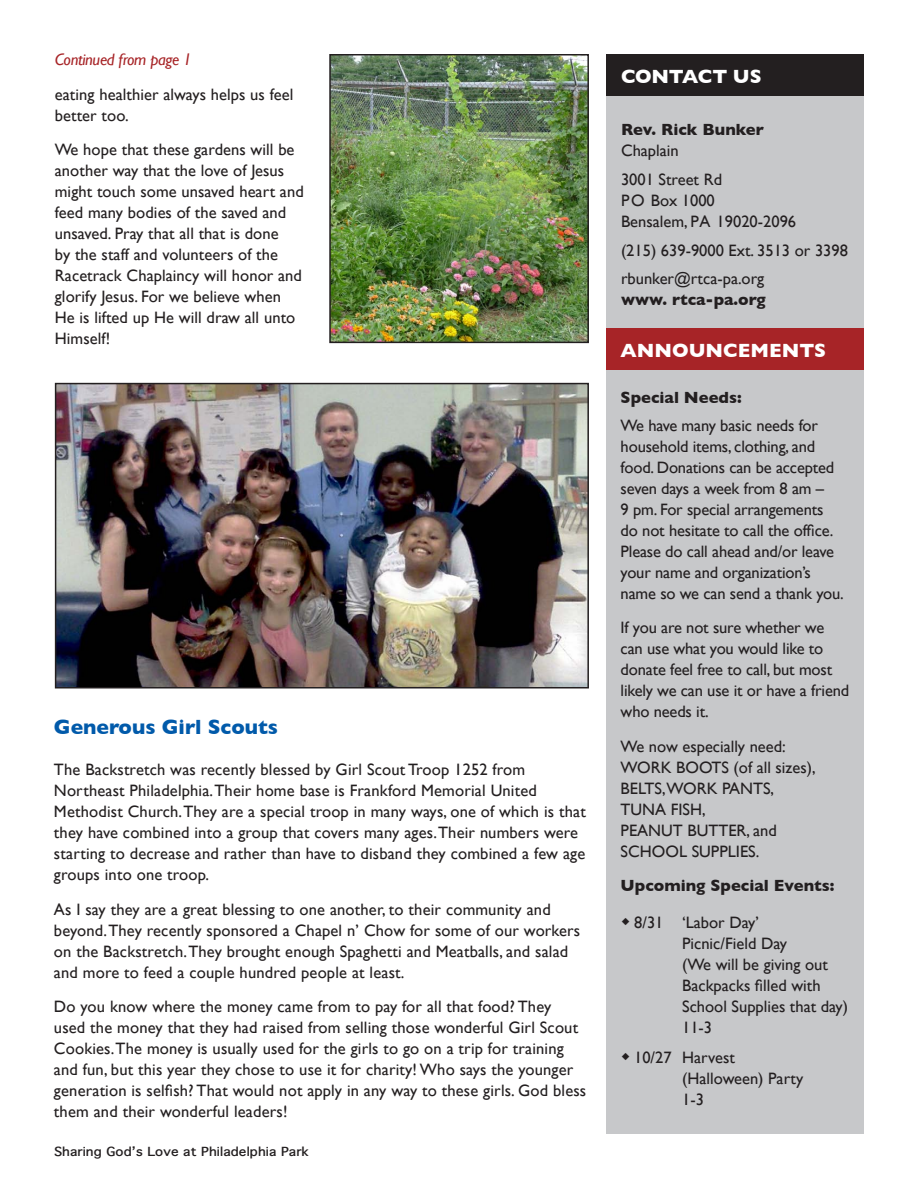
<style>
.page{position:relative;width:918px;height:1188px;background:#fff}
.page>*{position:absolute;margin:0;border:0;box-sizing:border-box;transform-origin:0 0}
.t1{font:700 21px "Gill Sans";color:#015aaa}
.t2{font:700 19.5px "Gill Sans";color:#fff}
.t3{font:700 19.5px "Gill Sans";letter-spacing:-.02em;color:#fff}
.t4{font:16.5px/21px "Gill Sans";letter-spacing:.005em;color:#231f20}
.t5{font:700 16.5px "Gill Sans";color:#231f20}
.t6{font:italic 16.5px "Gill Sans";letter-spacing:-.02em;color:#a72427}
.t7{font:700 12.15px "Thonburi";color:#231f20;scale:1.11 1}
</style>
<div class="page">
<div style="left:606px;top:54px;width:258px;height:1080px;background:#c7c8ca"></div>
<div style="left:606px;top:328px;width:258px;height:42px;background:#a72427"></div>
<div style="left:606px;top:54px;width:258px;height:42px;background:#231f20"></div>
<img style="left:58px;top:386px;width:528px;height:299px">
<div style="left:55px;top:383px;width:534px;height:305px;border:2px solid #231f20"></div>
<img style="left:332px;top:57px;width:254px;height:283px">
<div style="left:329px;top:54px;width:260px;height:289px;border:2px solid #231f20"></div>
<p class="t6" style="left:55px;top:50px;width:138px">Continued from page 1</p>
<p class="t4" style="left:55px;top:84px;width:240px">eating healthier always helps us feel better too.</p>
<p class="t4" style="left:55px;top:139px;width:251px">We hope that these gardens will be another way that the love of Jesus might touch some unsaved heart and feed many bodies of the saved and unsaved. Pray that all that is done<br>by the staff and volunteers of the<br>Racetrack Chaplaincy will honor and glorify Jesus. For we believe when<br>He is lifted up He will draw all unto<br>Himself!</p>
<p class="t1" style="left:54px;top:715px;width:226px">Generous Girl Scouts</p>
<p class="t4" style="left:54px;top:759px;width:533px">The Backstretch was recently blessed by Girl Scout Troop 1252 from Northeast Philadelphia. Their home base is Frankford Memorial United Methodist Church. They are a special troop in many ways, one of which is that they have combined into a group that covers many ages. Their numbers were starting to decrease and rather than have to disband they combined a few age groups into one troop.</p>
<p class="t4" style="left:54px;top:899px;width:528px">As I say they are a great blessing to one another, to their community and beyond. They recently sponsored a Chapel n’ Chow for some of our workers on the Backstretch. They brought enough Spaghetti and Meatballs, and salad and more to feed a couple hundred people at least.</p>
<p class="t4" style="left:54px;top:996px;width:534px">Do you know where the money came from to pay for all that food? They used the money that they had raised from selling those wonderful Girl Scout Cookies. The money is usually used for the girls to go on a trip for training and fun, but this year they chose to use it for charity! Who says the younger generation is selfish? That would not apply in any way to these girls. God bless them and their wonderful leaders!</p>
<p class="t7" style="left:54px;top:1141px;width:231px">Sharing God’s Love at Philadelphia Park</p>
<p class="t3" style="left:621px;top:65px;width:142px">CONTACT US</p>
<p class="t5" style="left:621px;top:120px;width:144px">Rev. Rick Bunker</p>
<p class="t4" style="left:621px;top:136px;width:103px;line-height:28.5px">Chaplain<br>3001 Street Rd</p>
<p class="t4" style="left:621px;top:190px;width:177px">PO Box 1000<br>Bensalem, PA 19020-2096</p>
<p class="t4" style="left:621px;top:236px;width:229px;line-height:28.5px">(215) 639-9000 Ext. 3513 or 3398 rbunker@rtca-pa.org</p>
<p class="t5" style="left:621px;top:290px;width:146px">www. rtca-pa.org</p>
<p class="t2" style="left:621px;top:339px;width:207px">ANNOUNCEMENTS</p>
<p class="t5" style="left:621px;top:388px;width:123px">Special Needs:</p>
<p class="t4" style="left:621px;top:415px;width:225px">We have many basic needs for household items, clothing, and food. Donations can be accepted seven days a week from 8 am –<br>9 pm. For special arrangements do not hesitate to call the office.<br>Please do call ahead and/or leave your name and organization’s name so we can send a thank you.</p>
<p class="t4" style="left:621px;top:617px;width:230px">If you are not sure whether we can use what you would like to donate feel free to call, but most likely we can use it or have a friend who needs it.</p>
<p class="t4" style="left:621px;top:736px;width:197px">We now especially need:<br>WORK BOOTS (of all sizes),<br>BELTS,WORK PANTS,<br>TUNA FISH,<br>PEANUT BUTTER, and<br>SCHOOL SUPPLIES.</p>
<p class="t5" style="left:621px;top:876px;width:215px">Upcoming Special Events:</p>
<p class="t4" style="left:682px;top:912px;width:168px;text-indent:-48px">8/31 ‘Labor Day’<br>Picnic/Field Day<br>(We will be giving out<br>Backpacks filled with<br>School Supplies that day)<br>11-3</p>
<p class="t4" style="left:682px;top:1047px;width:123px;text-indent:-48px">10/27 Harvest (Halloween) Party<br>1-3</p>
</div>
